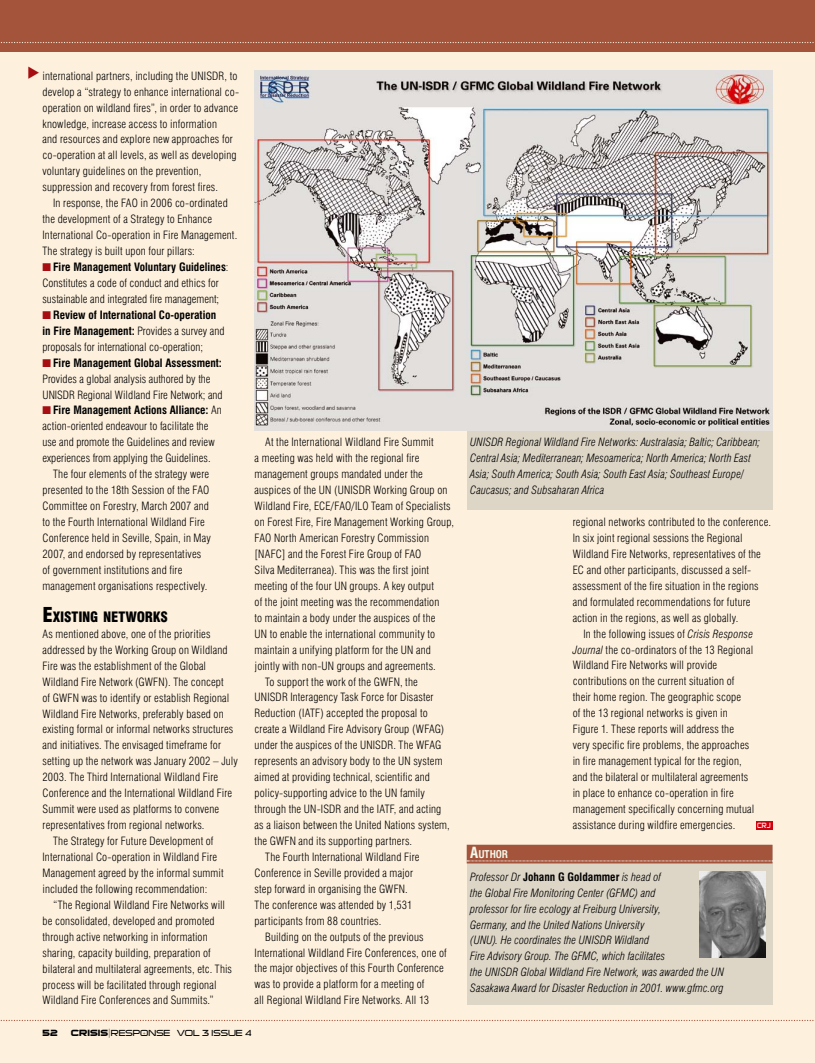
<style>
.page{position:relative;width:815px;height:1063px;background:#fdf0dd}
.page>*{position:absolute;margin:0;border:0;box-sizing:border-box;transform-origin:0 0}
._01_feature_-_04_cro{font:900 condensed 14px "Swiss 721 BT";letter-spacing:-.01em;color:#000}
._01_feature_-_03_ind{font:300 condensed 11.25px/16px "Swiss 721 BT";letter-spacing:.015em;color:#000}
._01_feature_-_05_no{font:300 condensed 11.25px/16px "Swiss 721 BT";letter-spacing:.015em;color:#000}
._01_feature_-_07_squ{font:300 condensed 11.25px/16px "Swiss 721 BT";color:#000}
._03_box_-_01_no_inde{font:italic 300 condensed 11.25px/16px "Swiss 721 BT";letter-spacing:.005em;color:#000}
._01_feature_-_04_cro-2{font:300 condensed 11.25px/16px "Swiss 721 BT";letter-spacing:.015em;color:#000}
._02_picture_caption{font:italic 300 condensed 11.25px/16px "Swiss 721 BT";letter-spacing:.01em;color:#000}
._03_new_small_box_he{font:700 condensed 10.5px "Swiss 721 BT";letter-spacing:-.01em;color:#f6f9ec}
.t1{font:8.75px "Sui Generis Delite";color:#000}
.t2{font:700 8.38px "Sui Generis Deluxe";color:#000;scale:1.05 1}
._01_crosshead{font:7.5px "Sui Generis Delite Cond";color:#fff}
._01_feature_-_04_cro-3{font:7.5px "Sui Generis Delite";color:#000}
.s1{color:#a60e12}
.s2{font-weight:700}
.s3{font-size:20px}
.s4{font-family:"Sui Generis Deluxe";font-weight:700;font-size:8.38px}
.s5{font-size:11.25px}
.s6{font-style:italic}
.s7{font-size:15px}
.s8{font-weight:700;font-style:normal}
</style>
<div class="page">
<div style="left:0;top:0;width:815px;height:52px;background:#a4543b"></div>
<svg style="left:0;top:42px;width:814px;height:1px"></svg>
<svg style="left:0;top:1020px;width:814px;height:1px"></svg>
<div style="left:467px;top:410px;width:305px;height:100px;background:#ddd6c7"></div>
<img style="left:255px;top:70px;width:517px;height:361px">
<div style="left:467px;top:845px;width:305px;height:160px;background:#ddd6c7"></div>
<div style="left:467px;top:845px;width:305px;height:18px;background:#a4543b"></div>
<svg style="left:467px;top:861px;width:306px;height:1px"></svg>
<div style="left:756px;top:821px;width:16px;height:8px;background:#d1010e"></div>
<img style="left:700px;top:872px;width:65px;height:86px">
<p class="_01_feature_-_04_cro-2" style="left:43px;top:68px;width:198px">international partners, including the UNISDR, to develop a “strategy to enhance international co&shy;operation on wildland fires”, in order to advance knowledge, increase access to information<br>and resources and explore new approaches for co-operation at all levels, as well as developing voluntary guidelines on the prevention, suppression and recovery from forest fires.</p>
<p class="_01_feature_-_03_ind" style="left:43px;top:195px;width:196px;text-indent:11px">In response, the FAO in 2006 co-ordinated the development of a Strategy to Enhance International Co-operation in Fire Management.<br>The strategy is built upon four pillars:</p>
<p class="_01_feature_-_07_squ" style="left:43px;top:259px;width:188px"><span class="s1">■</span> <span class="s2">Fire Management Voluntary Guidelines</span>:<br>Constitutes a code of conduct and ethics for sustainable and integrated fire management;</p>
<p class="_01_feature_-_07_squ" style="left:43px;top:307px;width:183px"><span class="s1">■</span> <span class="s2">Review of International Co-operation in Fire Management:</span> Provides a survey and proposals for international co-operation;</p>
<p class="_01_feature_-_07_squ" style="left:43px;top:355px;width:182px"><span class="s1">■</span> <span class="s2">Fire Management Global Assessment:<br></span>Provides a global analysis authored by the<br>UNISDR Regional Wildland Fire Network; and</p>
<p class="_01_feature_-_07_squ" style="left:43px;top:402px;width:181px"><span class="s1">■</span> <span class="s2">Fire Management Actions Alliance:</span> An action-oriented endeavour to facilitate the use and promote the Guidelines and review experiences from applying the Guidelines.</p>
<p class="_01_feature_-_03_ind" style="left:43px;top:466px;width:170px;text-indent:11px">The four elements of the strategy were presented to the 18th Session of the FAO Committee on Forestry, March 2007 and to the Fourth International Wildland Fire Conference held in Seville, Spain, in May 2007, and endorsed by representatives of government institutions and fire management organisations respectively.</p>
<p class="_01_feature_-_04_cro" style="left:43px;top:608px;width:127px"><span class="s3">E</span>XISTING NETWORKS</p>
<p class="_01_feature_-_05_no" style="left:43px;top:626px;width:197px">As mentioned above, one of the priorities addressed by the Working Group on Wildland Fire was the establishment of the Global Wildland Fire Network (GWFN). The concept<br>of GWFN was to identify or establish Regional Wildland Fire Networks, preferably based on existing formal or informal networks structures and initiatives. The envisaged timeframe for setting up the network was January 2002 – July 2003. The Third International Wildland Fire Conference and the International Wildland Fire Summit were used as platforms to convene representatives from regional networks.</p>
<p class="_01_feature_-_03_ind" style="left:43px;top:833px;width:183px;text-indent:11px">The Strategy for Future Development of International Co-operation in Wildland Fire Management agreed by the informal summit included the following recommendation:</p>
<p class="_01_feature_-_03_ind" style="left:43px;top:897px;width:191px;text-indent:11px">“The Regional Wildland Fire Networks will be consolidated, developed and promoted through active networking in information sharing, capacity building, preparation of bilateral and multilateral agreements, etc. This process will be facilitated through regional Wildland Fire Conferences and Summits.”</p>
<p class="_01_feature_-_03_ind" style="left:255px;top:434px;width:201px;text-indent:11px">At the International Wildland Fire Summit<br>a meeting was held with the regional fire management groups mandated under the auspices of the UN (UNISDR Working Group on Wildland Fire, ECE/FAO/ILO Team of Specialists on Forest Fire, Fire Management Working Group, FAO North American Forestry Commission [NAFC] and the Forest Fire Group of FAO<br>Silva Mediterranea). This was the first joint meeting of the four UN groups. A key output<br>of the joint meeting was the recommendation<br>to maintain a body under the auspices of the<br>UN to enable the international community to maintain a unifying platform for the UN and jointly with non-UN groups and agreements.</p>
<p class="_01_feature_-_03_ind" style="left:255px;top:673px;width:197px;text-indent:11px">To support the work of the GWFN, the UNISDR Interagency Task Force for Disaster Reduction (IATF) accepted the proposal to create a Wildland Fire Advisory Group (WFAG) under the auspices of the UNISDR. The WFAG represents an advisory body to the UN system aimed at providing technical, scientific and policy-supporting advice to the UN family through the UN-ISDR and the IATF, and acting as a liaison between the United Nations system, the GWFN and its supporting partners.</p>
<p class="_01_feature_-_03_ind" style="left:255px;top:849px;width:166px;text-indent:11px">The Fourth International Wildland Fire Conference in Seville provided a major step forward in organising the GWFN.<br>The conference was attended by 1,531 participants from 88 countries.</p>
<p class="_01_feature_-_03_ind" style="left:255px;top:928px;width:194px;text-indent:11px">Building on the outputs of the previous International Wildland Fire Conferences, one of the major objectives of this Fourth Conference was to provide a platform for a meeting of<br>all Regional Wildland Fire Networks. All 13</p>
<p class="t2" style="left:43px;top:1028px;width:16px">52</p>
<p class="t1" style="left:71px;top:1028px;width:101px"><span class="s4">CRISIS</span><span class="s5">|</span>RESPONSE</p>
<p class="_01_feature_-_04_cro-3" style="left:143px;top:1029px;width:5px">+</p>
<p class="t1" style="left:177px;top:1028px;width:77px">VOL 3 ISSUE 4</p>
<p class="_02_picture_caption" style="left:470px;top:434px;width:291px">UNISDR Regional Wildland Fire Networks: Australasia; Baltic; Caribbean; Central Asia; Mediterranean; Mesoamerica; North America; North East Asia; South America; South Asia; South East Asia; Southeast Europe/ Caucasus; and Subsaharan Africa</p>
<p class="_01_feature_-_03_ind" style="left:573px;top:514px;width:200px">regional networks contributed to the conference.<br>In six joint regional sessions the Regional Wildland Fire Networks, representatives of the EC and other participants, discussed a self&shy;assessment of the fire situation in the regions and formulated recommendations for future action in the regions, as well as globally.</p>
<p class="_01_feature_-_03_ind" style="left:573px;top:625px;width:183px;text-indent:11px">In the following issues of <span class="s6">Crisis Response Journal</span> the co-ordinators of the 13 Regional Wildland Fire Networks will provide contributions on the current situation of their home region. The geographic scope<br>of the 13 regional networks is given in Figure 1. These reports will address the<br>very specific fire problems, the approaches in fire management typical for the region, and the bilateral or multilateral agreements in place to enhance co-operation in fire management specifically concerning mutual assistance during wildfire emergencies.</p>
<p class="_01_crosshead" style="left:757px;top:821px;width:15px">CRJ</p>
<p class="_03_new_small_box_he" style="left:470px;top:848px;width:39px"><span class="s7">A</span>uthor</p>
<p class="_03_box_-_01_no_inde" style="left:470px;top:869px;width:255px">Professor Dr <span class="s8">Johann G Goldammer</span> is head of<br>the Global Fire Monitoring Center (GFMC) and<br>professor for fire ecology at Freiburg University,<br>Germany, and the United Nations University<br>(UNU). He coordinates the UNISDR Wildland<br>Fire Advisory Group. The GFMC, which facilitates<br>the UNISDR Global Wildland Fire Network, was awarded the UN Sasakawa Award for Disaster Reduction in 2001. www.gfmc.org</p>
</div>
